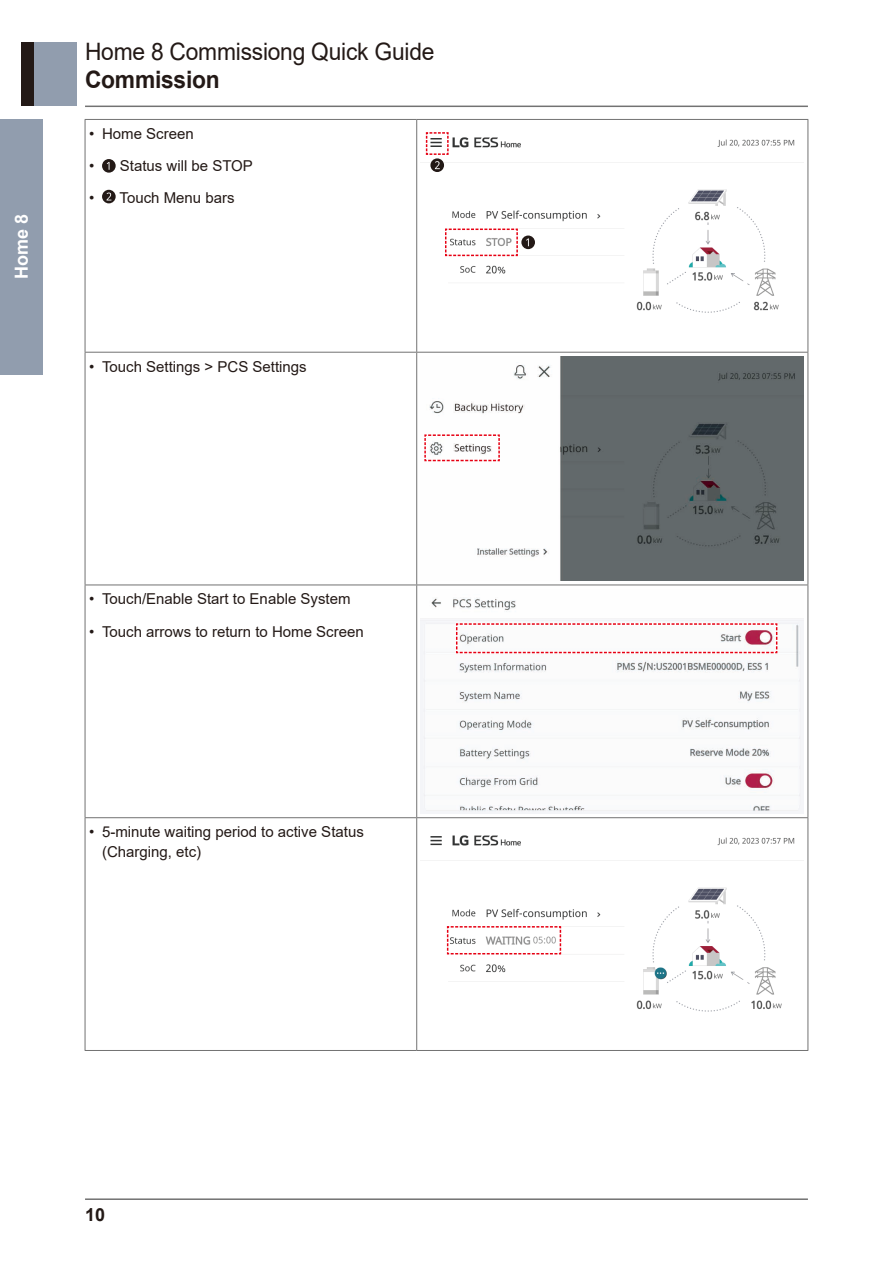
<style>
.page{position:relative;width:893px;height:1263px;background:#fff}
.page>*{position:absolute;margin:0;border:0;box-sizing:border-box;transform-origin:0 0}
._01_Product_Manual_t{font:24px "Arial";letter-spacing:-.01em;color:#231916;scale:.95 1}
._02_Chapter{font:700 24px "Arial";letter-spacing:-.01em;color:#231916;scale:.95 1}
.t1{font:700 18px "Arial";color:#fff}
.t2{font:700 18px "Arial";color:#231916}
.t3{font:15px/19.5px "Arial";color:#231916}
</style>
<div class="page">
<div style="left:0;top:119px;width:43px;height:255px;background:#919dae"></div>
<div style="left:34px;top:43px;width:43px;height:63px;background:#919dae"></div>
<div style="left:21px;top:43px;width:13px;height:63px;background:#231916"></div>
<hr style="left:85px;top:106px;width:723px;height:1px;background:#727272">
<hr style="left:85px;top:1198px;width:723px;height:2px;background:#727272">
<hr style="left:417px;top:817px;width:391px;height:1px;background:#727272">
<hr style="left:85px;top:817px;width:332px;height:1px;background:#727272">
<hr style="left:85px;top:352px;width:332px;height:1px;background:#727272">
<hr style="left:417px;top:352px;width:391px;height:1px;background:#727272">
<hr style="left:85px;top:585px;width:332px;height:1px;background:#727272">
<hr style="left:417px;top:585px;width:391px;height:1px;background:#727272">
<hr style="left:417px;top:119px;width:391px;height:1px;background:#727272">
<hr style="left:807px;top:120px;width:1px;height:232px;background:#727272">
<hr style="left:807px;top:353px;width:1px;height:232px;background:#727272">
<hr style="left:807px;top:585px;width:1px;height:232px;background:#727272">
<hr style="left:807px;top:818px;width:1px;height:232px;background:#727272">
<hr style="left:417px;top:1050px;width:391px;height:1px;background:#727272">
<hr style="left:85px;top:119px;width:332px;height:1px;background:#727272">
<hr style="left:85px;top:120px;width:1px;height:232px;background:#727272">
<hr style="left:416px;top:120px;width:1px;height:232px;background:#727272">
<hr style="left:85px;top:353px;width:1px;height:232px;background:#727272">
<hr style="left:416px;top:353px;width:1px;height:232px;background:#727272">
<hr style="left:85px;top:585px;width:1px;height:232px;background:#727272">
<hr style="left:416px;top:585px;width:1px;height:232px;background:#727272">
<hr style="left:85px;top:818px;width:1px;height:232px;background:#727272">
<hr style="left:416px;top:818px;width:1px;height:232px;background:#727272">
<hr style="left:85px;top:1050px;width:332px;height:1px;background:#727272">
<div style="left:102px;top:159px;width:14px;height:14px;background:#231916;border-radius:50%"></div>
<svg style="left:107px;top:162px;width:3px;height:8px"></svg>
<svg style="left:102px;top:190px;width:14px;height:13px"></svg>
<svg style="left:107px;top:193px;width:4px;height:7px"></svg>
<img style="left:421px;top:137px;width:383px;height:176px">
<svg style="left:444px;top:228px;width:75px;height:29px"></svg>
<div style="left:521px;top:236px;width:14px;height:13px;background:#231916;border-radius:50%"></div>
<svg style="left:526px;top:238px;width:3px;height:8px"></svg>
<svg style="left:430px;top:158px;width:14px;height:14px"></svg>
<svg style="left:425px;top:132px;width:24px;height:37px"></svg>
<img style="left:429px;top:356px;width:375px;height:225px">
<svg style="left:424px;top:434px;width:77px;height:28px"></svg>
<img style="left:421px;top:598px;width:383px;height:215px">
<svg style="left:455px;top:622px;width:323px;height:32px"></svg>
<img style="left:421px;top:835px;width:383px;height:177px">
<svg style="left:446px;top:925px;width:116px;height:30px"></svg>
<p class="t1" style="left:9px;top:279px;width:67px;rotate:-90deg">Home 8</p>
<p class="_01_Product_Manual_t" style="left:85px;top:35px;width:369px">Home 8 Commissiong Quick Guide</p>
<p class="_02_Chapter" style="left:85px;top:63px;width:143px">Commission</p>
<p class="t3" style="left:89px;top:124px;width:106px">• Home Screen</p>
<p class="t3" style="left:89px;top:156px;width:165px">• Status will be STOP</p>
<p class="t3" style="left:89px;top:188px;width:147px">• Touch Menu bars</p>
<p class="t3" style="left:89px;top:356px;width:219px">• Touch Settings &gt; PCS Settings</p>
<p class="t3" style="left:89px;top:589px;width:263px">• Touch/Enable Start to Enable System</p>
<p class="t3" style="left:89px;top:621px;width:276px">• Touch arrows to return to Home Screen</p>
<p class="t3" style="left:102px;top:822px;width:263px;text-indent:-13px">• 5-minute waiting period to active Status (Charging, etc)</p>
<p class="t2" style="left:85px;top:1202px;width:22px">10</p>
</div>
